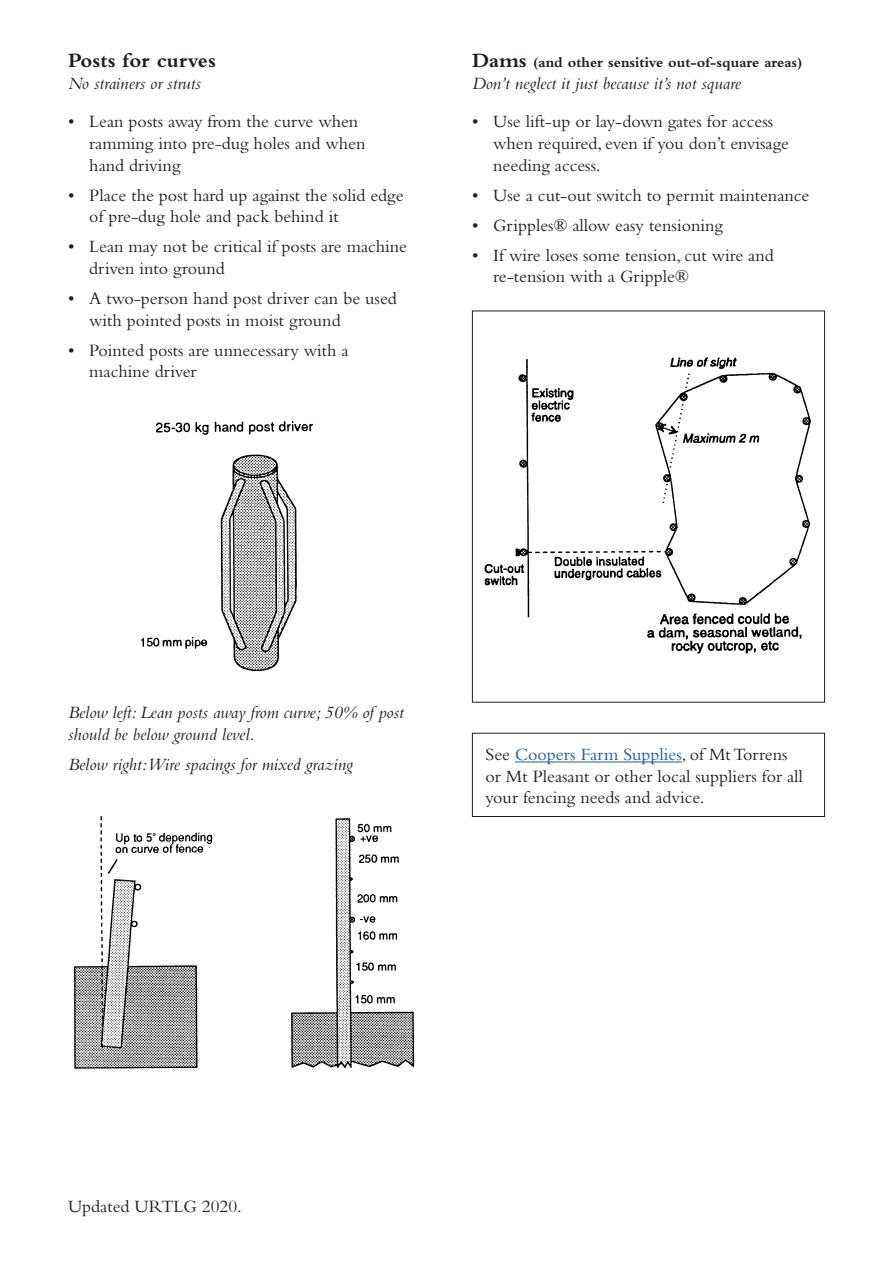
<style>
.page{position:relative;width:893px;height:1263px;background:#fff}
.page>*{position:absolute;margin:0;border:0;box-sizing:border-box;transform-origin:0 0}
.SUBHEAD{font:700 21px "Bembo";color:#231f20}
.BODY_COPY{font:18px/21.6px "Bembo";color:#231f20}
.BODY_COPY-2{font:italic 18px/21.6px "Bembo";color:#231f20}
.SUBHEAD-2{font:700 15px "Bembo";color:#231f20}
.s1{font-size:21px}
.s2{color:#175d9e}
</style>
<div class="page">
<img style="left:141px;top:421px;width:172px;height:250px">
<img style="left:74px;top:816px;width:341px;height:253px">
<img style="left:484px;top:357px;width:327px;height:297px">
<div style="left:472px;top:311px;width:353px;height:391px;border:1px solid #231f20"></div>
<hr style="left:515px;top:761px;width:167px;height:1px;background:#175d9e">
<div style="left:472px;top:733px;width:353px;height:84px;border:1px solid #231f20"></div>
<p class="SUBHEAD" style="left:68px;top:49px;width:149px">Posts for curves</p>
<p class="BODY_COPY-2" style="left:68px;top:72px;width:134px">No strainers or struts</p>
<p class="BODY_COPY" style="left:89px;top:111px;width:278px;text-indent:-21px">• Lean posts away from the curve when ramming into pre-dug holes and when hand driving</p>
<p class="BODY_COPY" style="left:89px;top:184px;width:316px;text-indent:-21px">• Place the post hard up against the solid edge of pre-dug hole and pack behind it</p>
<p class="BODY_COPY" style="left:89px;top:236px;width:319px;text-indent:-21px">• Lean may not be critical if posts are machine driven into ground</p>
<p class="BODY_COPY" style="left:89px;top:287px;width:309px;text-indent:-21px">• A two-person hand post driver can be used with pointed posts in moist ground</p>
<p class="BODY_COPY" style="left:89px;top:339px;width:261px;text-indent:-21px">• Pointed posts are unnecessary with a machine driver</p>
<p class="SUBHEAD-2" style="left:472px;top:54px;width:332px"><span class="s1">Dams</span> (and other sensitive out-of-square areas)</p>
<p class="BODY_COPY-2" style="left:472px;top:72px;width:271px">Don’t neglect it just because it’s not square</p>
<p class="BODY_COPY" style="left:493px;top:111px;width:297px;text-indent:-21px">• Use lift-up or lay-down gates for access when required, even if you don’t envisage needing access.</p>
<p class="BODY_COPY" style="left:472px;top:184px;width:339px">• Use a cut-out switch to permit maintenance</p>
<p class="BODY_COPY" style="left:472px;top:214px;width:252px">• Gripples® allow easy tensioning</p>
<p class="BODY_COPY" style="left:493px;top:244px;width:282px;text-indent:-21px">• If wire loses some tension, cut wire and re-tension with a Gripple®</p>
<p class="BODY_COPY-2" style="left:68px;top:702px;width:337px">Below left: Lean posts away from curve; 50% of post should be below ground level.</p>
<p class="BODY_COPY-2" style="left:68px;top:753px;width:286px">Below right: Wire spacings for mixed grazing</p>
<p class="BODY_COPY" style="left:485px;top:743px;width:319px">See <span class="s2">Coopers Farm Supplies</span>, of Mt Torrens or Mt Pleasant or other local suppliers for all your fencing needs and advice.</p>
<p class="BODY_COPY" style="left:68px;top:1195px;width:175px">Updated URTLG 2020.</p>
</div>
